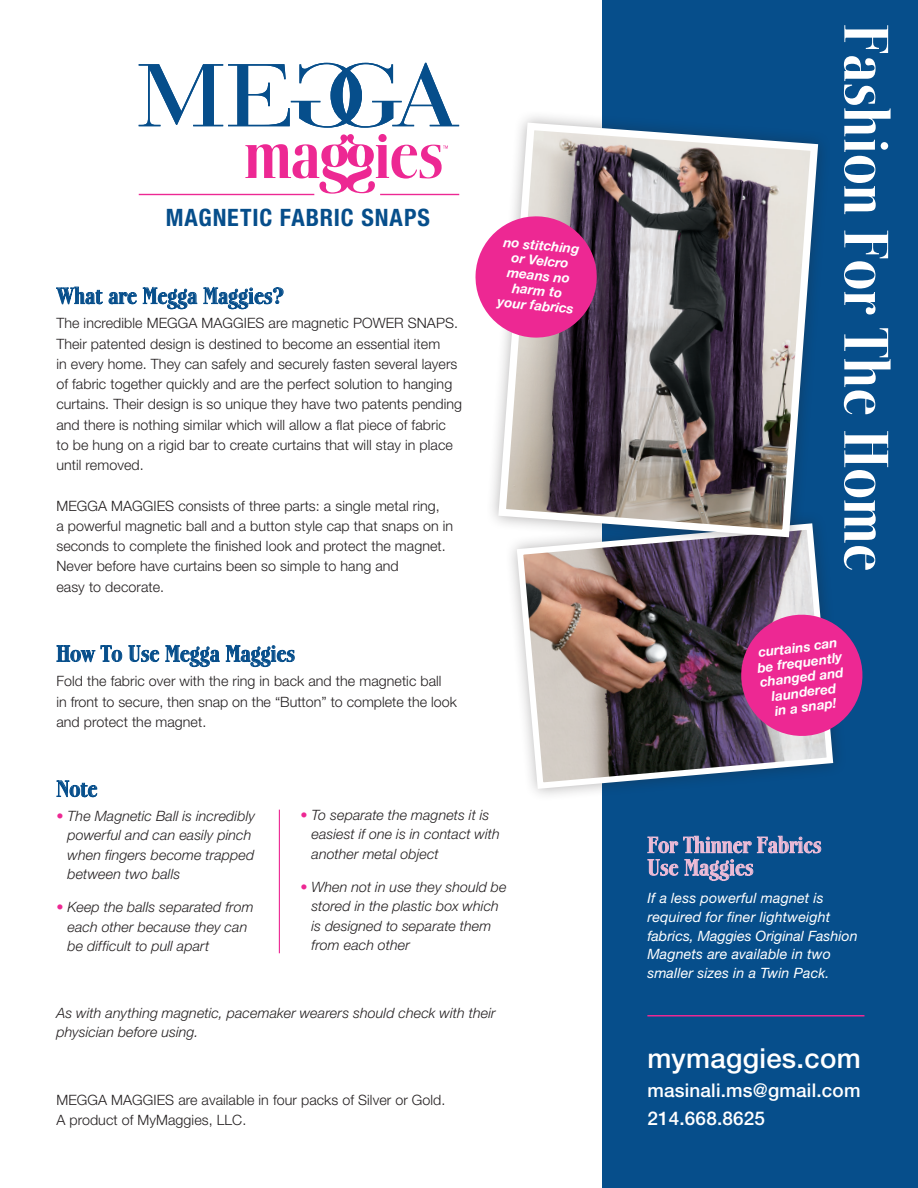
<style>
.page{position:relative;width:918px;height:1188px;background:#fff}
.page>*{position:absolute;margin:0;border:0;box-sizing:border-box;transform-origin:0 0}
.headline{font:700 63px "Boberia LL";color:#fff}
.body_copy{font:500 27.6px "Helvetica Neue LT Std";letter-spacing:.01em;color:#fff}
.t1{font:700 condensed 24px "Helvetica Neue LT Std";letter-spacing:.035em;color:#064e8b}
.headline-2{font:700 22.5px "Boberia LL";color:#064e8b}
.headline-3{font:700 22.5px/22.5px "Boberia LL";color:#edbcd7}
.body_copy-2{font:500 18.9px/28.3px "Helvetica Neue LT Std";letter-spacing:.01em;color:#fff}
.body_copy-3{font:300 14.25px/20.2px "Helvetica Neue LT Std";letter-spacing:.005em;color:#231f20}
.Copy{font:italic 300 14.25px/19.5px "Helvetica Neue LT Std";letter-spacing:.005em;color:#231f20}
.body_copy-4{font:italic 14.25px/18.8px "Helvetica Neue LT Std";letter-spacing:.01em;color:#fff}
.Copy-2{font:italic 700 13.5px/15px "Helvetica Neue LT Std";color:#fff;text-align:center}
.s1{color:#ed2893}
</style>
<div class="page">
<div style="left:603px;top:0;width:315px;height:1188px;background:#064e8b"></div>
<div style="left:504px;top:511px;width:343px;height:291px;background:#231f20;opacity:.35"></div>
<svg style="left:514px;top:520px;width:322px;height:272px;background:#777076"></svg>
<div style="left:486px;top:110px;width:346px;height:441px;background:#231f20;opacity:.35"></div>
<svg style="left:495px;top:119px;width:327px;height:422px;background:#808087"></svg>
<svg style="left:139px;top:63px;width:320px;height:65px"></svg>
<svg style="left:245px;top:134px;width:203px;height:60px"></svg>
<hr style="left:139px;top:194px;width:175px;height:1px;background:#ed2893">
<hr style="left:380px;top:194px;width:79px;height:1px;background:#ed2893">
<svg style="left:648px;top:836px;width:103px;height:17px"></svg>
<svg style="left:757px;top:836px;width:64px;height:17px"></svg>
<svg style="left:648px;top:859px;width:30px;height:17px"></svg>
<svg style="left:685px;top:859px;width:68px;height:22px"></svg>
<svg style="left:56px;top:287px;width:47px;height:17px"></svg>
<svg style="left:109px;top:292px;width:27px;height:12px"></svg>
<svg style="left:143px;top:288px;width:54px;height:21px"></svg>
<svg style="left:204px;top:288px;width:79px;height:21px"></svg>
<svg style="left:57px;top:646px;width:38px;height:16px"></svg>
<svg style="left:101px;top:646px;width:21px;height:16px"></svg>
<svg style="left:129px;top:646px;width:30px;height:16px"></svg>
<svg style="left:165px;top:646px;width:54px;height:21px"></svg>
<svg style="left:226px;top:646px;width:68px;height:21px"></svg>
<svg style="left:57px;top:781px;width:40px;height:16px"></svg>
<svg style="left:475px;top:215px;width:123px;height:124px;background:#db4598"></svg>
<hr style="left:647px;top:1015px;width:217px;height:1px;background:#ed2893">
<svg style="left:733px;top:606px;width:130px;height:139px;background:#b23a8a"></svg>
<hr style="left:279px;top:810px;width:1px;height:143px;background:#ed2893">
<p class="t1" style="left:166px;top:203px;width:266px">MAGNETIC FABRIC SNAPS</p>
<p class="headline-2" style="left:56px;top:284px;width:229px">What are Megga Maggies?</p>
<p class="body_copy-3" style="left:56px;top:313px;width:407px">The incredible MEGGA MAGGIES are magnetic POWER SNAPS.<br>Their patented design is destined to become an essential item<br>in every home. They can safely and securely fasten several layers of fabric together quickly and are the perfect solution to hanging curtains. Their design is so unique they have two patents pending and there is nothing similar which will allow a flat piece of fabric<br>to be hung on a rigid bar to create curtains that will stay in place until removed.</p>
<p class="body_copy-3" style="left:56px;top:495px;width:398px">MEGGA MAGGIES consists of three parts: a single metal ring,<br>a powerful magnetic ball and a button style cap that snaps on in seconds to complete the finished look and protect the magnet.<br>Never before have curtains been so simple to hang and<br>easy to decorate.</p>
<p class="headline-2" style="left:56px;top:641px;width:240px">How To Use Megga Maggies</p>
<p class="body_copy-3" style="left:56px;top:671px;width:402px">Fold the fabric over with the ring in back and the magnetic ball<br>in front to secure, then snap on the “Button” to complete the look and protect the magnet.</p>
<p class="Copy-2" style="left:504px;top:234px;width:78px;rotate:5deg">no stitching or Velcro means no harm to your fabrics</p>
<p class="headline-2" style="left:56px;top:777px;width:42px">Note</p>
<p class="Copy" style="left:68px;top:806px;width:189px;text-indent:-11px"><span class="s1">•</span> The Magnetic Ball is incredibly powerful and can easily pinch when fingers become trapped between two balls</p>
<p class="Copy" style="left:68px;top:897px;width:188px;text-indent:-11px"><span class="s1">•</span> Keep the balls separated from each other because they can be difficult to pull apart</p>
<p class="Copy" style="left:311px;top:805px;width:190px;text-indent:-11px"><span class="s1">•</span> To separate the magnets it is easiest if one is in contact with another metal object</p>
<p class="Copy" style="left:311px;top:877px;width:197px;text-indent:-11px"><span class="s1">•</span> When not in use they should be stored in the plastic box which is designed to separate them from each other</p>
<p class="Copy" style="left:56px;top:1003px;width:441px">As with anything magnetic, pacemaker wearers should check with their physician before using.</p>
<p class="body_copy-3" style="left:56px;top:1089px;width:391px">MEGGA MAGGIES are available in four packs of Silver or Gold.<br>A product of MyMaggies, LLC.</p>
<p class="headline" style="left:900px;top:24px;width:549px;rotate:90deg">Fashion For The Home</p>
<p class="Copy-2" style="left:755px;top:645px;width:87px;rotate:-7deg">curtains can be frequently changed and laundered<br>in a snap!</p>
<p class="headline-3" style="left:647px;top:834px;width:176px">For Thinner Fabrics<br>Use Maggies</p>
<p class="body_copy-4" style="left:647px;top:888px;width:212px">If a less powerful magnet is required for finer lightweight fabrics, Maggies Original Fashion<br>Magnets are available in two smaller sizes in a Twin Pack.</p>
<p class="body_copy" style="left:647px;top:1042px;width:215px">mymaggies.com</p>
<p class="body_copy-2" style="left:647px;top:1076px;width:215px">masinali.ms@gmail.com<br>214.668.8625</p>
</div>
